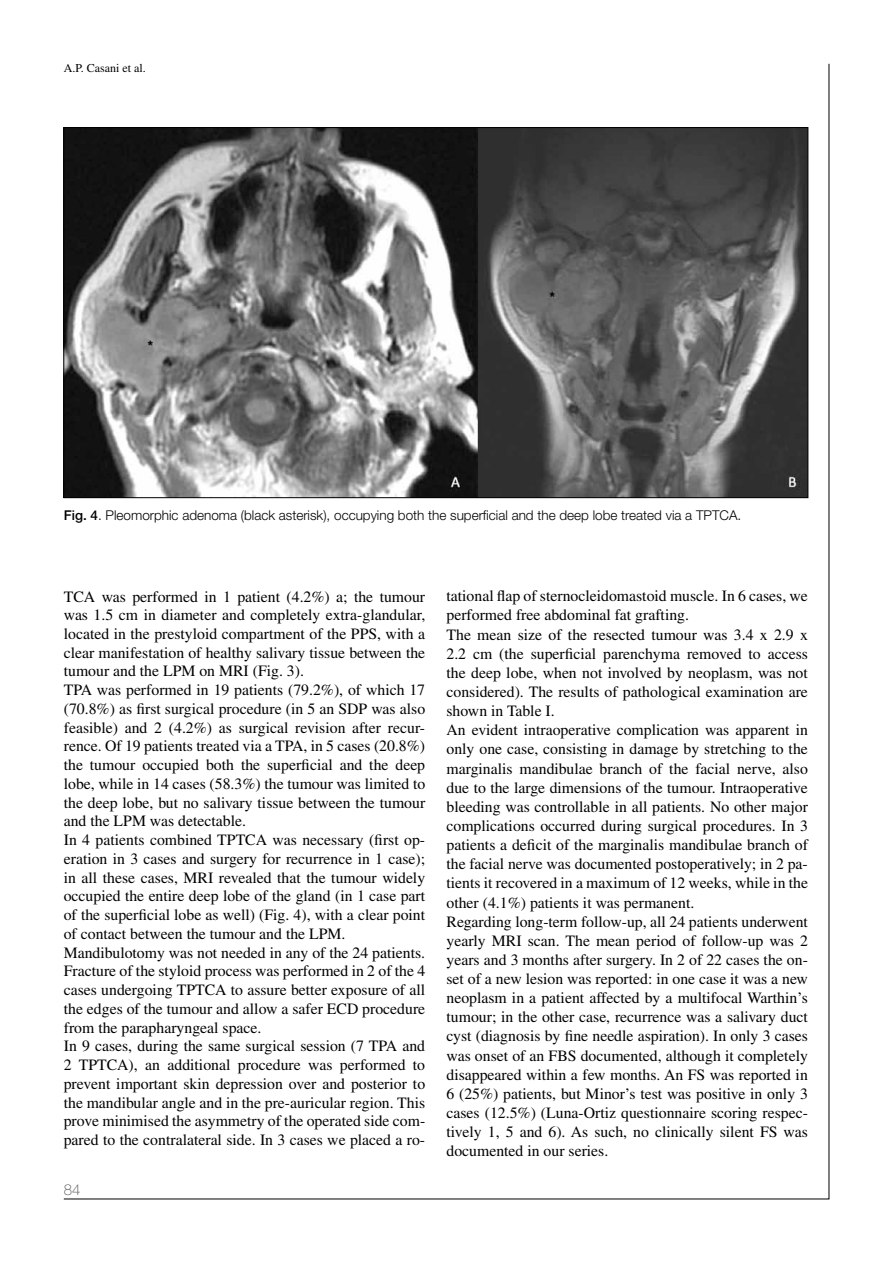
<style>
.page{position:relative;width:893px;height:1263px;background:#fff}
.page>*{position:absolute;margin:0;border:0;box-sizing:border-box;transform-origin:0 0}
.t1{font:15.75px/18.8px "Times LT Std";color:#000}
.t2{font:100 15px "Helvetica Neue LT Std";color:#484847}
.t3{font:300 13.5px "Helvetica Neue LT Std";color:#000}
.t4{font:12px "Times LT Std";color:#000}
.s1{font-weight:500}
</style>
<div class="page">
<img style="left:66px;top:129px;width:740px;height:367px">
<p class="t4" style="left:64px;top:61px;width:83px">A.P. Casani et al.</p>
<p class="t3" style="left:64px;top:507px;width:679px"><span class="s1">Fig. 4</span>. Pleomorphic adenoma (black asterisk), occupying both the superficial and the deep lobe treated via a TPTCA.</p>
<p class="t1" style="left:64px;top:587px;width:363px;text-align:justify">TCA was performed in 1 patient (4.2%) a; the tumour was 1.5 cm in diameter and completely extra-glandular, located in the prestyloid compartment of the PPS, with a clear manifestation of healthy salivary tissue between the tumour and the LPM on MRI</p>
<p class="t1" style="left:64px;top:662px;width:363px;text-indent:189px">(Fig. 3).<br>TPA was performed in 19 patients (79.2%), of which 17 (70.8%) as first surgical procedure (in 5 an SDP was also feasible) and 2 (4.2%) as surgical revision after recur&shy;rence. Of 19 patients treated via a TPA, in 5 cases (20.8%) the tumour occupied both the superficial and the deep lobe, while in 14 cases (58.3%) the tumour was limited to the deep lobe, but no salivary tissue between the tumour and the LPM was detectable.<br>In 4 patients combined TPTCA was necessary (first op&shy;eration in 3 cases and surgery for recurrence in 1 case); in all these cases, MRI</p>
<p class="t1" style="left:64px;top:868px;width:363px;text-indent:155px">revealed that the tumour widely occupied the entire deep lobe of the gland (in 1 case part of the superficial lobe as well) (Fig. 4), with a clear point of contact between the tumour and the LPM.<br>Mandibulotomy was not needed in any of the 24 patients.<br>Fracture of the styloid process was performed in 2 of the 4 cases undergoing TPTCA to assure better exposure of all the edges of the tumour and allow a safer ECD procedure from the parapharyngeal space.<br>In 9 cases, during the same surgical session (7 TPA and 2 TPTCA), an additional procedure was performed to prevent important skin depression over and posterior to the mandibular angle and in the pre-auricular region. This prove minimised the asymmetry of the operated side com&shy;pared to the contralateral side. In 3 cases we placed a ro-</p>
<p class="t2" style="left:64px;top:1181px;width:18px">84</p>
<p class="t1" style="left:446px;top:586px;width:363px;line-height:19.2px">tational flap of sternocleidomastoid muscle. In 6 cases, we performed free abdominal fat grafting.<br>The mean size of the resected tumour was 3.4 x 2.9 x 2.2 cm (the superficial parenchyma removed to access the deep lobe, when not involved by neoplasm, was not considered). The results of pathological examination are shown in Table I.<br>An evident intraoperative complication was apparent in only one case, consisting in damage by stretching to the marginalis mandibulae branch of the facial nerve, also due to the large dimensions of the tumour. Intraoperative bleeding was controllable in all patients. No other major complications occurred during surgical procedures. In 3 patients a deficit of the marginalis mandibulae branch of the facial nerve was documented postoperatively; in 2 pa&shy;tients it recovered in a maximum of 12 weeks, while in the other (4.1%) patients it was permanent.<br>Regarding long-term follow-up, all 24 patients underwent yearly MRI</p>
<p class="t1" style="left:446px;top:931px;width:363px;line-height:19.2px;text-align:justify;text-indent:81px">scan. The mean period of follow-up was 2 years and 3 months after surgery. In 2 of 22 cases the on&shy;set of a new lesion was reported: in one case it was a new neoplasm in a patient affected by a multifocal Warthin’s tumour; in the other case, recurrence was a salivary duct cyst (diagnosis by fine needle aspiration). In only 3 cases was onset of an FBS documented, although it completely disappeared within a few months. An FS was reported in 6 (25%) patients, but Minor’s test was positive in only 3 cases (12.5%) (Luna-Ortiz questionnaire scoring respec&shy;tively 1, 5 and 6). As such, no clinically silent FS was documented in our series.</p>
</div>
